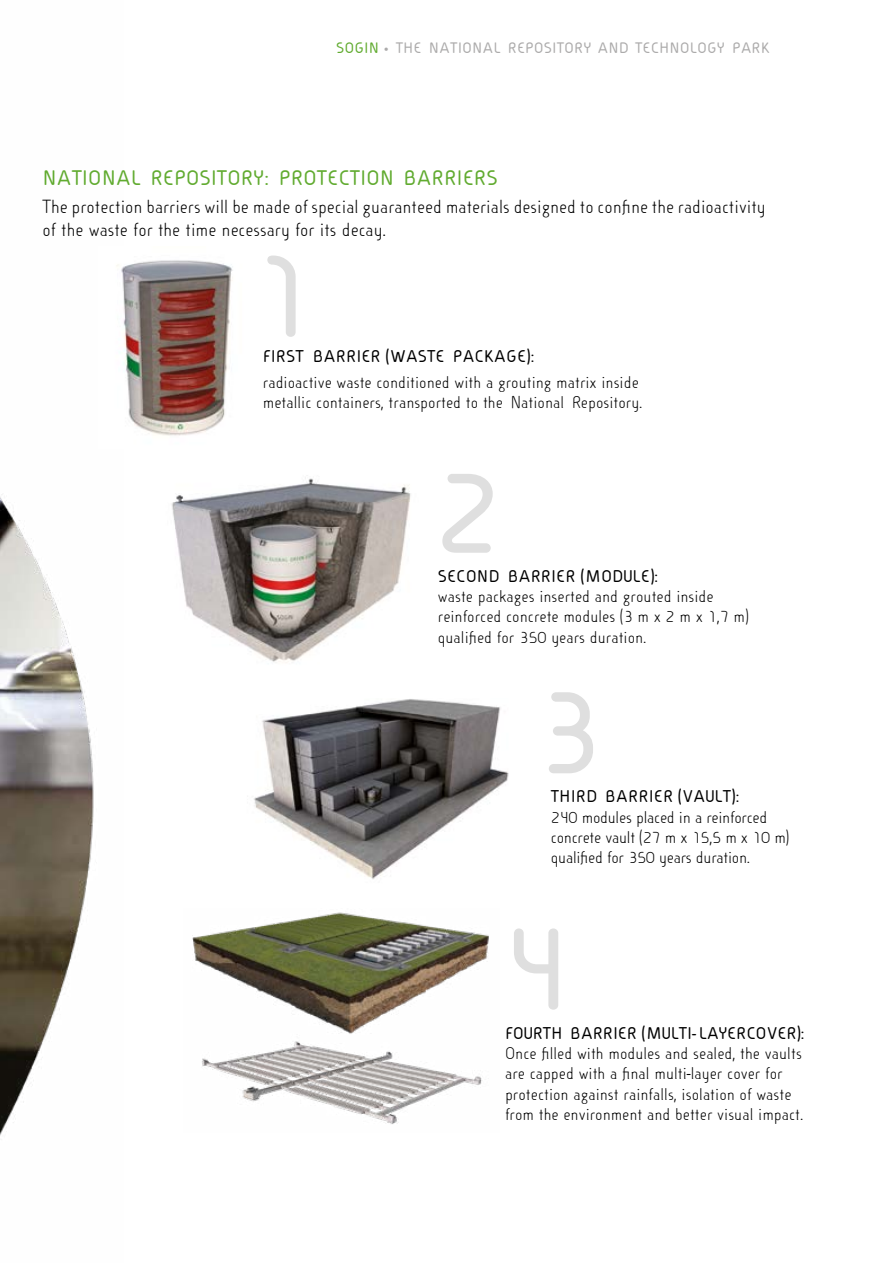
<style>
.page{position:relative;width:893px;height:1263px;background:#fff}
.page>*{position:absolute;margin:0;border:0;box-sizing:border-box;transform-origin:0 0}
.t1{font:700 122.25px "Cineplex LT";color:#dfdfdf}
.t2{font:700 21px "Cineplex LT";letter-spacing:-.01em;color:#61ab30}
.t3{font:18.9px/22.6px "Cineplex LT";color:#000}
.t4{font:16.95px/20.4px "Cineplex LT";color:#000}
.t5{font:700 16.95px "Cineplex LT";color:#000}
.t6{font:16.95px/20.4px "Cineplex LT";letter-spacing:-.02em;color:#000}
.t7{font:700 15.15px "Cineplex LT";color:#acabab}
.s1{color:#61ab30}
</style>
<div class="page">
<img style="left:0;top:494px;width:94px;height:642px">
<img style="left:116px;top:260px;width:117px;height:176px">
<img style="left:171px;top:477px;width:240px;height:186px">
<img style="left:254px;top:699px;width:255px;height:180px">
<img style="left:192px;top:912px;width:297px;height:212px">
<p class="t7" style="left:336px;top:41px;width:435px"><span class="s1">SOGIN</span> • THE NATIONAL REPOSITORY AND TECHNOLOGY PARK</p>
<p class="t2" style="left:43px;top:167px;width:457px">NATIONAL REPOSITORY: PROTECTION BARRIERS</p>
<p class="t3" style="left:43px;top:197px;width:725px">The protection barriers will be made of special guaranteed materials designed to confine the radioactivity of the waste for the time necessary for its decay.</p>
<h1 class="t1" style="left:244px;top:233px;width:75px">1</h1>
<p class="t5" style="left:263px;top:348px;width:273px">FIRST BARRIER (WASTE PACKAGE):</p>
<p class="t4" style="left:263px;top:372px;width:381px">radioactive waste conditioned with a grouting matrix inside metallic containers, transported to the National Repository.</p>
<h1 class="t1" style="left:432px;top:450px;width:75px">2</h1>
<p class="t5" style="left:438px;top:567px;width:222px">SECOND BARRIER (MODULE):</p>
<p class="t4" style="left:438px;top:587px;width:312px">waste packages inserted and grouted inside reinforced concrete modules (3 m x 2 m x 1,7 m) qualified for 350 years duration.</p>
<h1 class="t1" style="left:530px;top:669px;width:75px">3</h1>
<p class="t5" style="left:551px;top:788px;width:190px">THIRD BARRIER (VAULT):</p>
<p class="t6" style="left:551px;top:807px;width:239px">240 modules placed in a reinforced concrete vault (27 m x 15,5 m x 10 m) qualified for 350 years duration.</p>
<h1 class="t1" style="left:500px;top:905px;width:75px">4</h1>
<p class="t5" style="left:505px;top:1024px;width:301px">FOURTH BARRIER (MULTI-LAYERCOVER):</p>
<p class="t4" style="left:505px;top:1044px;width:300px">Once filled with modules and sealed, the vaults are capped with a final multi-layer cover for protection against rainfalls, isolation of waste from the environment and better visual impact.</p>
</div>
